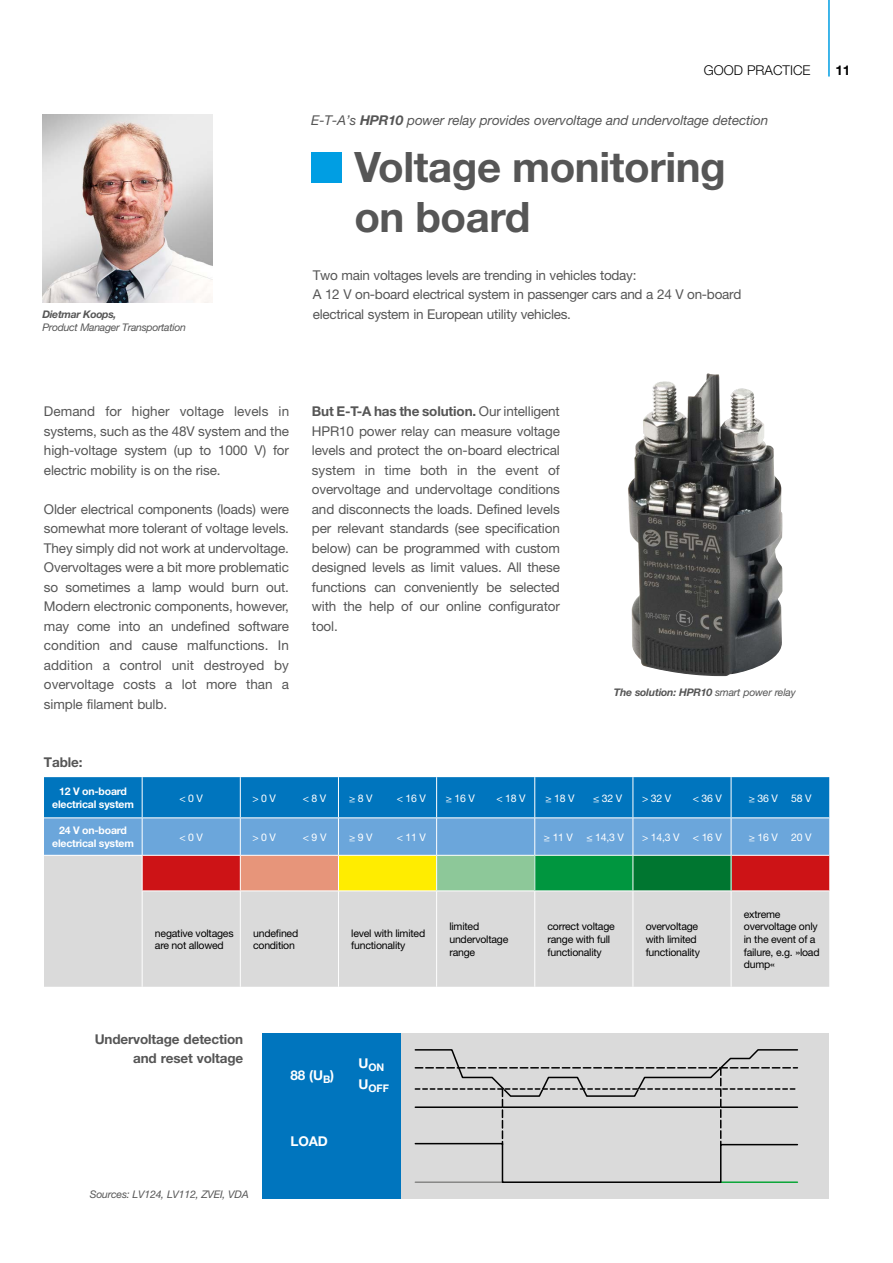
<style>
.page{position:relative;width:893px;height:1263px;background:#fff}
.page>*{position:absolute;margin:0;border:0;box-sizing:border-box;transform-origin:0 0}
.t1{font:700 42px/50.4px "Helvetica Neue LT";letter-spacing:-.01em;color:#565656}
.t2{font:13.5px/19.5px "Helvetica Neue LT";letter-spacing:-.01em;color:#565656;text-align:justify}
.t3{font:italic 13.5px "Helvetica Neue LT";letter-spacing:-.01em;color:#565656}
.t4{font:700 13.5px/19.5px "Helvetica Neue LT";letter-spacing:-.01em;color:#565656;text-align:right}
.t5{font:300 13.5px "Helvetica Neue LT";color:#000}
.t6{font:700 13.5px "Helvetica Neue LT";letter-spacing:-.01em;color:#fff}
.t7{font:700 13.5px "Helvetica Neue LT";color:#000}
.t8{font:10.5px/12.6px "Helvetica Neue LT";letter-spacing:-.02em;color:#000}
.t9{font:10.5px "Helvetica Neue LT";letter-spacing:-.02em;color:#fff}
.t10{font:700 10.5px/12.6px "Helvetica Neue LT";letter-spacing:-.02em;color:#fff;text-align:center}
.t11{font:italic 10.5px "Helvetica Neue LT";letter-spacing:-.03em;color:#565656}
.t12{font:italic 700 10.5px "Helvetica Neue LT";letter-spacing:-.02em;color:#565656}
.s1{font-weight:700}
.s2{font-weight:400}
</style>
<div class="page">
<div style="left:263px;top:1033px;width:139px;height:166px;background:#0075be"></div>
<div style="left:402px;top:1033px;width:427px;height:166px;background:#dadada"></div>
<hr style="left:828px;top:0;width:2px;height:77px;background:#009ee3">
<div style="left:311px;top:152px;width:30px;height:30px;background:#009ee3"></div>
<img style="left:42px;top:115px;width:170px;height:187px">
<div style="left:44px;top:891px;width:785px;height:96px;background:#dadada"></div>
<svg style="left:44px;top:777px;width:785px;height:114px;background:#4b85bb"></svg>
<div style="left:240px;top:855px;width:98px;height:36px;background:#e7957a"></div>
<div style="left:338px;top:855px;width:99px;height:36px;background:#ffed00"></div>
<div style="left:437px;top:855px;width:98px;height:36px;background:#8dc899"></div>
<div style="left:535px;top:855px;width:98px;height:36px;background:#00963f"></div>
<div style="left:633px;top:855px;width:98px;height:36px;background:#007630"></div>
<hr style="left:142px;top:777px;width:1px;height:40px;background:#fff">
<hr style="left:240px;top:777px;width:1px;height:40px;background:#fff">
<hr style="left:338px;top:777px;width:1px;height:40px;background:#fff">
<hr style="left:436px;top:777px;width:1px;height:40px;background:#fff">
<hr style="left:534px;top:777px;width:1px;height:40px;background:#fff">
<hr style="left:633px;top:777px;width:1px;height:40px;background:#fff">
<hr style="left:731px;top:777px;width:1px;height:40px;background:#fff">
<hr style="left:44px;top:817px;width:98px;height:1px;background:#fff">
<hr style="left:142px;top:817px;width:98px;height:1px;background:#fff">
<hr style="left:142px;top:818px;width:1px;height:37px;background:#fff">
<hr style="left:240px;top:817px;width:98px;height:1px;background:#fff">
<hr style="left:240px;top:818px;width:1px;height:37px;background:#fff">
<hr style="left:338px;top:817px;width:99px;height:1px;background:#fff">
<hr style="left:338px;top:818px;width:1px;height:37px;background:#fff">
<hr style="left:437px;top:817px;width:98px;height:1px;background:#fff">
<hr style="left:436px;top:818px;width:1px;height:37px;background:#fff">
<hr style="left:535px;top:817px;width:98px;height:1px;background:#fff">
<hr style="left:534px;top:818px;width:1px;height:37px;background:#fff">
<hr style="left:633px;top:817px;width:98px;height:1px;background:#fff">
<hr style="left:633px;top:818px;width:1px;height:37px;background:#fff">
<hr style="left:731px;top:817px;width:98px;height:1px;background:#fff">
<hr style="left:731px;top:818px;width:1px;height:37px;background:#fff">
<hr style="left:44px;top:855px;width:98px;height:1px;background:#fff">
<hr style="left:142px;top:855px;width:98px;height:1px;background:#fff">
<hr style="left:142px;top:856px;width:1px;height:34px;background:#fff">
<hr style="left:240px;top:855px;width:98px;height:1px;background:#fff">
<hr style="left:240px;top:856px;width:1px;height:34px;background:#fff">
<hr style="left:338px;top:855px;width:99px;height:1px;background:#fff">
<hr style="left:338px;top:856px;width:1px;height:34px;background:#fff">
<hr style="left:437px;top:855px;width:98px;height:1px;background:#fff">
<hr style="left:436px;top:856px;width:1px;height:34px;background:#fff">
<hr style="left:535px;top:855px;width:98px;height:1px;background:#fff">
<hr style="left:534px;top:856px;width:1px;height:34px;background:#fff">
<hr style="left:633px;top:855px;width:98px;height:1px;background:#fff">
<hr style="left:633px;top:856px;width:1px;height:34px;background:#fff">
<hr style="left:731px;top:855px;width:98px;height:1px;background:#fff">
<hr style="left:731px;top:856px;width:1px;height:34px;background:#fff">
<hr style="left:142px;top:890px;width:98px;height:1px;background:#fff">
<hr style="left:142px;top:891px;width:1px;height:96px;background:#fff">
<hr style="left:240px;top:890px;width:98px;height:1px;background:#fff">
<hr style="left:240px;top:891px;width:1px;height:96px;background:#fff">
<hr style="left:338px;top:890px;width:99px;height:1px;background:#fff">
<hr style="left:338px;top:891px;width:1px;height:96px;background:#fff">
<hr style="left:437px;top:890px;width:98px;height:1px;background:#fff">
<hr style="left:436px;top:891px;width:1px;height:96px;background:#fff">
<hr style="left:535px;top:890px;width:98px;height:1px;background:#fff">
<hr style="left:534px;top:891px;width:1px;height:96px;background:#fff">
<hr style="left:633px;top:890px;width:98px;height:1px;background:#fff">
<hr style="left:633px;top:891px;width:1px;height:96px;background:#fff">
<hr style="left:731px;top:890px;width:98px;height:1px;background:#fff">
<hr style="left:731px;top:891px;width:1px;height:96px;background:#fff">
<img style="left:628px;top:373px;width:154px;height:303px">
<svg style="left:414px;top:1049px;width:385px;height:134px"></svg>
<p class="t5" style="left:704px;top:62px;width:108px">GOOD PRACTICE</p>
<p class="t7" style="left:835px;top:62px;width:17px">11</p>
<p class="t12" style="left:42px;top:308px;width:75px">Dietmar Koops,</p>
<p class="t11" style="left:42px;top:321px;width:145px">Product Manager Transportation</p>
<p class="t3" style="left:311px;top:112px;width:459px">E-T-A’s <span class="s1">HPR10</span> power relay provides overvoltage and undervoltage detection</p>
<h1 class="t1" style="left:354px;top:141px;width:373px">Voltage monitoring on board</h1>
<p class="t2" style="left:313px;top:265px;width:430px;text-align:left">Two main voltages levels are trending in vehicles today:<br>A 12 V on-board electrical system in passenger cars and a 24 V on-board electrical system in European utility vehicles.</p>
<p class="t2" style="left:44px;top:401px;width:247px">Demand for higher voltage levels in systems, such as the 48V system and the high-voltage system (up to 1000 V) for electric mobility is on the rise.</p>
<p class="t2" style="left:44px;top:499px;width:247px">Older electrical components (loads) were somewhat more tolerant of voltage levels.<br>They simply did not work at undervoltage.<br>Overvoltages were a bit more problematic so sometimes a lamp would burn out.<br>Modern electronic components, however, may come into an undefined software condition and cause malfunctions. In addition a control unit destroyed by overvoltage costs a lot more than a simple filament bulb.</p>
<p class="t4" style="left:44px;top:752px;width:40px">Table:</p>
<p class="t2" style="left:312px;top:401px;width:250px"><span class="s1">But E-T-A has the solution.</span> Our intelligent HPR10 power relay can measure voltage levels and protect the on-board electrical system in time both in the event of overvoltage and undervoltage conditions and disconnects the loads. Defined levels per relevant standards (see specification below) can be programmed with custom designed levels as limit values. All these functions can conveniently be selected with the help of our online configurator tool.</p>
<p class="t12" style="left:614px;top:685px;width:183px">The solution: HPR10 <span class="s2">smart power relay</span></p>
<p class="t10" style="left:52px;top:785px;width:83px">12 V on-board electrical system</p>
<p class="t9" style="left:179px;top:792px;width:25px">&lt; 0 V</p>
<p class="t9" style="left:252px;top:792px;width:25px">&gt; 0 V</p>
<p class="t9" style="left:303px;top:792px;width:25px">&lt; 8 V</p>
<p class="t9" style="left:349px;top:792px;width:25px">≥ 8 V</p>
<p class="t9" style="left:397px;top:792px;width:31px">&lt; 16 V</p>
<p class="t9" style="left:446px;top:792px;width:31px">≥ 16 V</p>
<p class="t9" style="left:496px;top:792px;width:31px">&lt; 18 V</p>
<p class="t9" style="left:545px;top:792px;width:31px">≥ 18 V</p>
<p class="t9" style="left:593px;top:792px;width:31px">≤ 32 V</p>
<p class="t9" style="left:642px;top:792px;width:31px">&gt; 32 V</p>
<p class="t9" style="left:693px;top:792px;width:31px">&lt; 36 V</p>
<p class="t9" style="left:749px;top:792px;width:31px">≥ 36 V</p>
<p class="t9" style="left:791px;top:792px;width:22px">58 V</p>
<p class="t10" style="left:52px;top:824px;width:83px">24 V on-board electrical system</p>
<p class="t9" style="left:179px;top:831px;width:25px">&lt; 0 V</p>
<p class="t9" style="left:252px;top:831px;width:25px">&gt; 0 V</p>
<p class="t9" style="left:303px;top:831px;width:25px">&lt; 9 V</p>
<p class="t9" style="left:349px;top:831px;width:25px">≥ 9 V</p>
<p class="t9" style="left:397px;top:831px;width:31px">&lt; 11 V</p>
<p class="t9" style="left:544px;top:831px;width:31px">≥ 11 V</p>
<p class="t9" style="left:586px;top:831px;width:39px">≤ 14,3 V</p>
<p class="t9" style="left:642px;top:831px;width:39px">&gt; 14,3 V</p>
<p class="t9" style="left:693px;top:831px;width:31px">&lt; 16 V</p>
<p class="t9" style="left:749px;top:831px;width:31px">≥ 16 V</p>
<p class="t9" style="left:791px;top:831px;width:22px">20 V</p>
<p class="t8" style="left:155px;top:926px;width:80px">negative voltages are not allowed</p>
<p class="t8" style="left:253px;top:926px;width:47px">undefined condition</p>
<p class="t8" style="left:351px;top:926px;width:76px">level with limited functionality</p>
<p class="t8" style="left:449px;top:920px;width:60px">limited undervoltage range</p>
<p class="t8" style="left:548px;top:920px;width:69px">correct voltage range with full functionality</p>
<p class="t8" style="left:646px;top:920px;width:56px">overvoltage with limited functionality</p>
<p class="t4" style="left:95px;top:1029px;width:150px">Undervoltage detection and reset voltage</p>
<p class="t11" style="left:90px;top:1188px;width:160px">Sources: LV124, LV112, ZVEI, VDA</p>
<p class="t6" style="left:291px;top:1066px;width:45px">88 (U<sub>B</sub>)</p>
<p class="t6" style="left:291px;top:1133px;width:39px">LOAD</p>
<p class="t10" style="left:359px;top:1056px;width:32px;line-height:21px;text-align:left"><sup>U</sup>ON<br><sup>U</sup>OFF</p>
<p class="t8" style="left:744px;top:907px;width:77px">extreme overvoltage only in the event of a failure, e.g. »load dump«</p>
</div>
